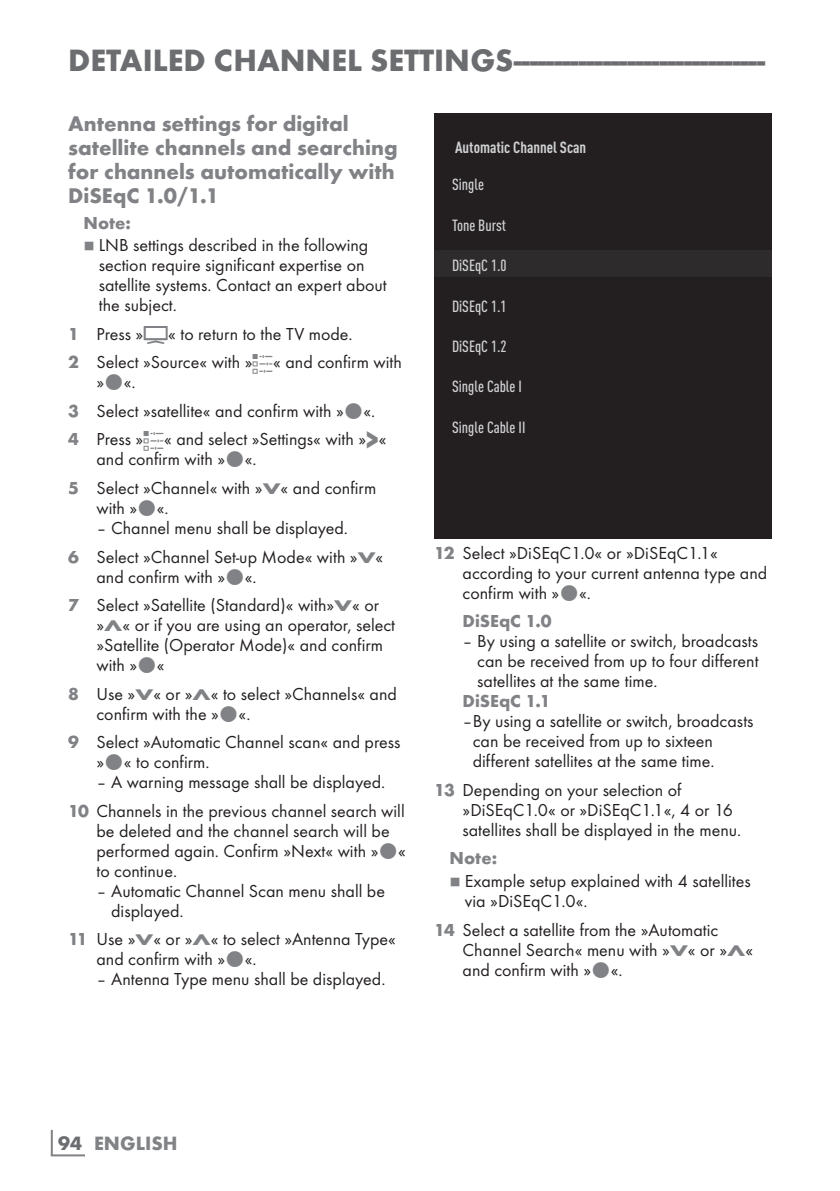
<style>
.page{position:relative;width:840px;height:1191px;background:#fff}
.page>*{position:absolute;margin:0;border:0;box-sizing:border-box;transform-origin:0 0}
.t1{font:700 32px "Futura TOT";color:#6c6d70}
.t2{font:700 22px/24px "Futura TOT";color:#808285}
.t3{font:700 20px "Futura TOT";color:#808285}
.t4{font:18px/20px "Futura TOT Boo";color:#231f20}
.t5{font:700 18px "Futura TOT";color:#808285}
.t6{font:500 condensed 16px "DIN Pro";color:#d1d2d4}
.t7{font:700 condensed 16px "DIN Pro";color:#d1d2d4}
.t8{font:8px "Grund Son Se";color:#808285}
.s1{font-family:"Futura TOT";font-weight:700;color:#808285}
.s2{font-family:"Arcelik TS9 Android";font-size:32px;color:#808285}
.s3{font-family:"Arcelik TS9 Android";font-size:24px;color:#808285}
.s4{font-family:"Futura TOT";font-weight:700;font-size:27.2px;color:#808285}
.s5{font-family:"Futura TOT";font-weight:700;font-size:16px;color:#808285}
.s6{color:#6c6d70}
</style>
<div class="page">
<hr style="left:51px;top:1129px;width:2px;height:26px;background:#808285">
<hr style="left:51px;top:1154px;width:34px;height:2px;background:#808285">
<div style="left:434px;top:113px;width:337px;height:426px;background:#231f20"></div>
<div style="left:434px;top:250px;width:337px;height:27px;background:#2e2b2c"></div>
<h1 class="t1" style="left:68px;top:40px;width:698px">DETAILED CHANNEL SETTINGS--------------------------------</h1>
<p class="t2" style="left:68px;top:111px;width:331px">Antenna settings for digital satellite channels and searching for channels automatically with<br>DiSEqC 1.0/1.1</p>
<p class="t5" style="left:83px;top:211px;width:49px">Note:</p>
<p class="t8" style="left:83px;top:242px;width:13px">7</p>
<p class="t4" style="left:99px;top:235px;width:289px">LNB settings described in the following section require significant expertise on satellite systems. Contact an expert about the subject.</p>
<p class="t4" style="left:68px;top:319px;width:335px;line-height:28.6px"><span class="s1">1</span> Press »<span class="s2">H</span>« to return to the TV mode.<br><span class="s1">2</span> Select »Source« with »<span class="s3">q</span>« and confirm with</p>
<p class="t4" style="left:68px;top:368px;width:320px;line-height:28.6px;text-indent:28px">» «.<br><span class="s1">3</span> Select »satellite« and confirm with » «.<br><span class="s1">4</span> Press »<span class="s3">q</span>« and select »Settings« with »<span class="s4">&gt;</span>«</p>
<p class="t4" style="left:68px;top:445px;width:309px;line-height:28.6px;text-indent:28px">and confirm with » «.<br><span class="s1">5</span> Select »Channel« with »<span class="s5">V</span>« and confirm</p>
<p class="t4" style="left:96px;top:498px;width:74px">with » «.</p>
<p class="t4" style="left:68px;top:513px;width:316px;line-height:28.6px;text-align:center">– Channel menu shall be displayed.<br><span class="s1">6</span> Select »Channel Set-up Mode« with »<span class="s5">V</span>«</p>
<p class="t4" style="left:68px;top:562px;width:312px;line-height:28.6px;text-indent:28px">and confirm with » «.<br><span class="s1">7</span> Select »Satellite (Standard)« with»<span class="s5">V</span>« or</p>
<p class="t4" style="left:96px;top:615px;width:300px">»<span class="s5">Λ</span>« or if you are using an operator, select »Satellite (Operator Mode)« and confirm with » «</p>
<p class="t4" style="left:96px;top:683px;width:302px;text-indent:-28px"><span class="s1">8</span> Use »<span class="s5">V</span>« or »<span class="s5">Λ</span>« to select »Channels« and confirm with the » «.</p>
<p class="t4" style="left:96px;top:732px;width:305px;text-indent:-28px"><span class="s1">9</span> Select »Automatic Channel scan« and press » « to confirm.</p>
<p class="t4" style="left:68px;top:767px;width:338px;line-height:28.6px;text-align:center">– A warning message shall be displayed.<br><span class="s1">10</span> Channels in the previous channel search will</p>
<p class="t4" style="left:96px;top:820px;width:310px">be deleted and the channel search will be performed again. Confirm »Next« with » « to continue.</p>
<p class="t4" style="left:111px;top:880px;width:275px;text-indent:-15px">– Automatic Channel Scan menu shall be displayed.</p>
<p class="t4" style="left:96px;top:929px;width:301px;text-indent:-28px"><span class="s1">11</span> Use »<span class="s5">V</span>« or »<span class="s5">Λ</span>« to select »Antenna Type« and confirm with » «.</p>
<p class="t4" style="left:96px;top:969px;width:290px">– Antenna Type menu shall be displayed.</p>
<p class="t7" style="left:455px;top:135px;width:132px">Automatic Channel Scan</p>
<p class="t6" style="left:452px;top:173px;width:33px">Single</p>
<p class="t6" style="left:452px;top:213px;width:55px">Tone Burst</p>
<p class="t6" style="left:452px;top:254px;width:56px">DiSEqC 1.0</p>
<p class="t6" style="left:452px;top:294px;width:56px">DiSEqC 1.1</p>
<p class="t6" style="left:452px;top:334px;width:56px">DiSEqC 1.2</p>
<p class="t6" style="left:452px;top:375px;width:71px">Single Cable I</p>
<p class="t6" style="left:452px;top:415px;width:75px">Single Cable II</p>
<p class="t4" style="left:462px;top:542px;width:306px;text-indent:-28px"><span class="s1">12</span> Select »DiSEqC1.0« or »DiSEqC1.1« according to your current antenna type and confirm with » «.</p>
<p class="t5" style="left:462px;top:610px;width:91px">DiSEqC 1.0</p>
<p class="t4" style="left:477px;top:631px;width:282px;text-align:justify;text-indent:-15px">– By using a satellite or switch, broadcasts can be received from up to four different satellites at the same time.</p>
<p class="t5" style="left:462px;top:690px;width:89px">DiSEqC 1.1</p>
<p class="t4" style="left:472px;top:711px;width:282px;text-indent:-10px">–By using a satellite or switch, broadcasts can be received from up to sixteen different satellites at the same time.</p>
<p class="t4" style="left:462px;top:779px;width:280px;text-indent:-28px"><span class="s1">13</span> Depending on your selection of »DiSEqC1.0« or »DiSEqC1.1«, 4 or 16 satellites shall be displayed in the menu.</p>
<p class="t5" style="left:449px;top:847px;width:49px">Note:</p>
<p class="t8" style="left:449px;top:878px;width:13px">7</p>
<p class="t4" style="left:464px;top:871px;width:287px">Example setup explained with 4 satellites via »DiSEqC1.0«.</p>
<p class="t4" style="left:462px;top:919px;width:292px;text-indent:-28px"><span class="s1">14</span> Select a satellite from the »Automatic<br>Channel Search« menu with »<span class="s5">V</span>« or »<span class="s5">Λ</span>« and confirm with » «.</p>
<p class="t3" style="left:58px;top:1131px;width:121px"><span class="s6">94</span> ENGLISH</p>
</div>
